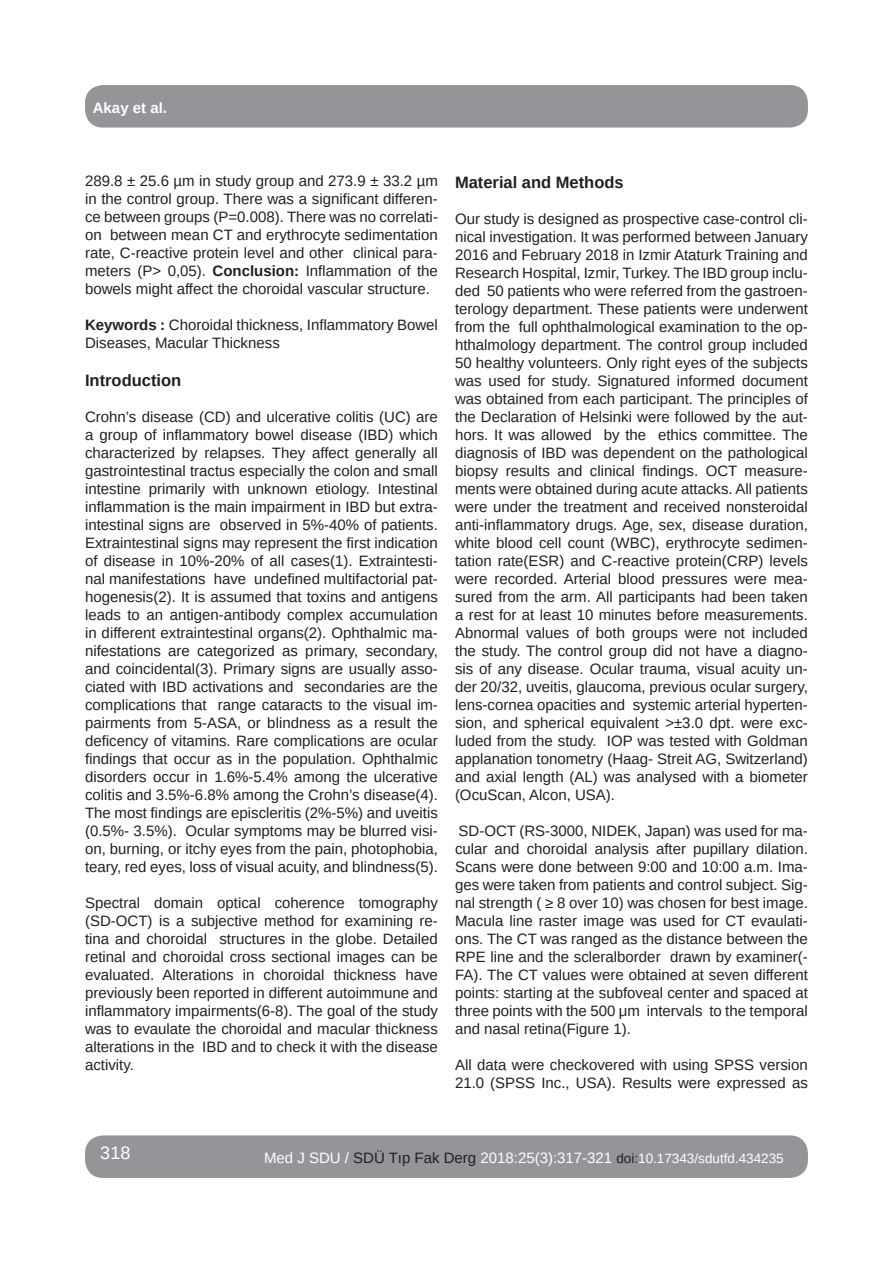
<style>
.page{position:relative;width:893px;height:1263px;background:#fff}
.page>*{position:absolute;margin:0;border:0;box-sizing:border-box;transform-origin:0 0}
.t1{font:18px "Arimo";color:#fff}
.t2{font:700 16.5px "Arimo";color:#231f20}
.t3{font:15px/18px "Arimo";color:#231f20;text-align:justify}
.t4{font:15px "Arimo";color:#fff}
.t5{font:700 15px "Arimo";color:#fff}
.s1{font-weight:700}
.s2{color:#231f20}
.s3{font-size:13.5px;color:#231f20}
.s4{font-size:13.5px}
</style>
<div class="page">
<div style="left:85px;top:85px;width:723px;height:43px;background:#939598;border-radius:18px"></div>
<div style="left:85px;top:1135px;width:723px;height:43px;background:#939598;border-radius:18px"></div>
<p class="t5" style="left:93px;top:98px;width:76px">Akay et al.</p>
<p class="t3" style="left:85px;top:172px;width:354px">289.8 ± 25.6 µm in study group and 273.9 ± 33.2 µm in the control group. There was a significant differen&shy;ce between groups (P=0.008). There was no correlati&shy;on between mean CT and erythrocyte sedimentation rate, C-reactive protein level and other clinical para&shy;meters (P˃ 0,05). <span class="s1">Conclusion:</span> Inflammation of the bowels might affect the choroidal vascular structure.</p>
<p class="t3" style="left:85px;top:316px;width:354px"><span class="s1">Keywords :</span> Choroidal thickness, Inflammatory Bowel<br>Diseases, Macular Thickness</p>
<p class="t2" style="left:85px;top:369px;width:98px">Introduction</p>
<p class="t3" style="left:85px;top:408px;width:354px">Crohn’s disease (CD) and ulcerative colitis (UC) are a group of inflammatory bowel disease (IBD) which characterized by relapses. They affect generally all gastrointestinal tractus especially the colon and small intestine primarily with unknown etiology. Intestinal inflammation is the main impairment in IBD but extra&shy;intestinal signs are observed in 5%-40% of patients.<br>Extraintestinal signs may represent the first indication of disease in 10%-20% of all cases(1). Extraintesti&shy;nal manifestations have undefined multifactorial pat&shy;hogenesis(2). It is assumed that toxins and antigens leads to an antigen-antibody complex accumulation in different extraintestinal organs(2). Ophthalmic ma&shy;nifestations are categorized as primary, secondary, and coincidental(3). Primary signs are usually asso&shy;ciated with IBD activations and secondaries are the complications that range cataracts to the visual im&shy;pairments from 5-ASA, or blindness as a result the deficency of vitamins. Rare complications are ocular findings that occur as in the population. Ophthalmic disorders occur in 1.6%-5.4% among the ulcerative colitis and 3.5%-6.8% among the Crohn’s disease(4).<br>The most findings are episcleritis (2%-5%) and uveitis (0.5%- 3.5%). Ocular symptoms may be blurred visi&shy;on, burning, or itchy eyes from the pain, photophobia, teary, red eyes, loss of visual acuity, and blindness(5).</p>
<p class="t3" style="left:85px;top:894px;width:354px">Spectral domain optical coherence tomography (SD-OCT) is a subjective method for examining re&shy;tina and choroidal structures in the globe. Detailed retinal and choroidal cross sectional images can be evaluated. Alterations in choroidal thickness have previously been reported in different autoimmune and inflammatory impairments(6-8). The goal of the study was to evaulate the choroidal and macular thickness alterations in the IBD and to check it with the disease activity.</p>
<p class="t2" style="left:455px;top:170px;width:170px">Material and Methods</p>
<p class="t3" style="left:455px;top:209px;width:354px">Our study is designed as prospective case-control cli&shy;nical investigation. It was performed between January 2016 and February 2018 in Izmir Ataturk Training and Research Hospital, Izmir, Turkey. The IBD group inclu&shy;ded 50 patients who were referred from the gastroen&shy;terology department. These patients were underwent from the full ophthalmological examination to the op&shy;hthalmology department. The control group included 50 healthy volunteers. Only right eyes of the subjects was used for study. Signatured informed document was obtained from each participant. The principles of the Declaration of Helsinki were followed by the aut&shy;hors. It was allowed by the ethics committee. The diagnosis of IBD was dependent on the pathological biopsy results and clinical findings. OCT measure&shy;ments were obtained during acute attacks. All patients were under the treatment and received nonsteroidal anti-inflammatory drugs. Age, sex, disease duration, white blood cell count (WBC), erythrocyte sedimen&shy;tation rate(ESR) and C-reactive protein(CRP) levels were recorded. Arterial blood pressures were mea&shy;sured from the arm. All participants had been taken a rest for at least 10 minutes before measurements.<br>Abnormal values of both groups were not included the study. The control group did not have a diagno&shy;sis of any disease. Ocular trauma, visual acuity un&shy;der 20/32, uveitis, glaucoma, previous ocular surgery, lens-cornea opacities and systemic arterial hyperten&shy;sion, and spherical equivalent &gt;±3.0 dpt. were exc&shy;luded from the study. IOP was tested with Goldman applanation tonometry (Haag- Streit AG, Switzerland) and axial length (AL) was analysed with a biometer (OcuScan, Alcon, USA).</p>
<p class="t3" style="left:455px;top:821px;width:354px">SD-OCT (RS-3000, NIDEK, Japan) was used for ma&shy;cular and choroidal analysis after pupillary dilation.<br>Scans were done between 9:00 and 10:00 a.m. Ima&shy;ges were taken from patients and control subject. Sig&shy;nal strength ( ≥ 8 over 10) was chosen for best image.<br>Macula line raster image was used for CT evaulati&shy;ons. The CT was ranged as the distance between the RPE line and the scleralborder drawn by examiner(- FA). The CT values were obtained at seven different points: starting at the subfoveal center and spaced at three points with the 500 μm intervals to the temporal and nasal retina(Figure 1).</p>
<p class="t3" style="left:455px;top:1055px;width:354px">All data were checkovered with using SPSS version<br>21.0 (SPSS Inc., USA). Results were expressed as</p>
<p class="t1" style="left:100px;top:1141px;width:32px">318</p>
<p class="t4" style="left:264px;top:1148px;width:521px">Med J SDU / <span class="s2">SDÜ Tıp Fak Derg</span> 2018:25(3):317-321 <span class="s3">doi:</span><span class="s4">10.17343/sdutfd.434235</span></p>
</div>
